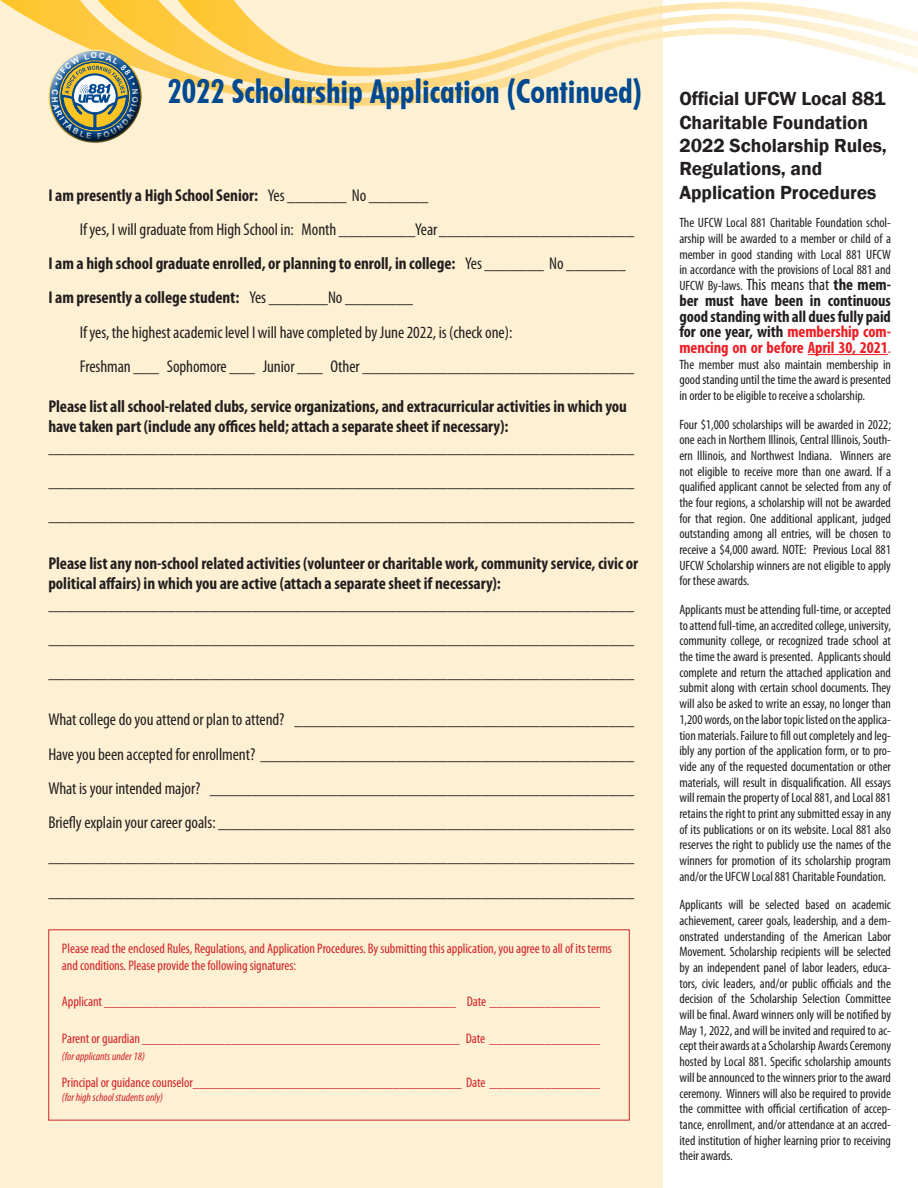
<style>
.page{position:relative;width:918px;height:1188px;background:#fff}
.page>*{position:absolute;margin:0;border:0;box-sizing:border-box;transform-origin:0 0}
.Body{font:700 condensed 32.85px "Futura BT";letter-spacing:-.005em;color:#014990}
.Body-2{font:600 19.5px/23.4px "Franklin Gothic";letter-spacing:-.005em;color:#231f20}
.Body-3{font:condensed 17.1px/34.2px "Myriad Pro";letter-spacing:-.005em;color:#231f20}
.Body-4{font:700 condensed 17.1px/20.5px "Myriad Pro";letter-spacing:-.005em;color:#231f20}
.Body-5{font:700 condensed 16.5px/15.8px "Myriad Pro";letter-spacing:-.005em;color:#231f20;text-align:justify}
.Body-6{font:condensed 13.95px/16.6px "Myriad Pro";letter-spacing:-.005em;color:#d1232a}
.Body-7{font:condensed 13.5px/15.8px "Myriad Pro";letter-spacing:-.005em;color:#231f20;text-align:justify}
.Body-8{font:italic condensed 11.4px "Myriad Pro";letter-spacing:-.005em;color:#d1232a}
.s1{font-weight:700}
.s2{font-weight:400}
.s3{font-weight:400;font-size:13.5px}
.s4{color:#ee1d23}
.s5{font-weight:400;color:#ee1d23}
</style>
<div class="page">
<div style="left:0;top:0;width:662px;height:1188px;background:#fef1d3"></div>
<svg style="left:0;top:0;width:918px;height:106px"></svg>
<div style="left:46px;top:48px;width:97px;height:72px;background:#fff;opacity:.75"></div>
<div style="left:46px;top:64px;width:98px;height:80px;background:#231f20;opacity:.75"></div>
<hr style="left:808px;top:354px;width:80px;height:1px;background:#ee1d23">
<svg style="left:52px;top:52px;width:86px;height:87px;background:#869383"></svg>
<p class="Body" style="left:168px;top:72px;width:476px">2022 Scholarship Application (Continued)</p>
<p class="Body-3" style="left:80px;top:178px;width:556px;text-indent:-31px"><span class="s1">I am presently a High School Senior:</span> Yes _______ No _______<br>If yes, I will graduate from High School in: Month _________Year_______________________</p>
<p class="Body-4" style="left:48px;top:253px;width:579px">I am a high school graduate enrolled, or planning to enroll, in college: <span class="s2">Yes _______ No _______</span></p>
<p class="Body-3" style="left:80px;top:281px;width:556px;text-indent:-31px"><span class="s1">I am presently a college student:</span> Yes _______No ________<br>If yes, the highest academic level I will have completed by June 2022, is (check one):<br>Freshman ___ Sophomore ___ Junior ___ Other ________________________________</p>
<p class="Body-4" style="left:48px;top:395px;width:580px">Please list all school-related clubs, service organizations, and extracurricular activities in which you have taken part (include any offices held; attach a separate sheet if necessary):</p>
<p class="Body-4" style="left:48px;top:436px;width:587px">_____________________________________________________________________</p>
<p class="Body-3" style="left:48px;top:464px;width:587px">_____________________________________________________________________</p>
<p class="Body-3" style="left:48px;top:498px;width:587px">_____________________________________________________________________</p>
<p class="Body-4" style="left:48px;top:552px;width:591px">Please list any non-school related activities (volunteer or charitable work, community service, civic or political affairs) in which you are active (attach a separate sheet if necessary):</p>
<p class="Body-4" style="left:48px;top:594px;width:587px">_____________________________________________________________________</p>
<p class="Body-3" style="left:48px;top:621px;width:587px">_____________________________________________________________________</p>
<p class="Body-3" style="left:48px;top:655px;width:587px">_____________________________________________________________________</p>
<p class="Body-3" style="left:48px;top:702px;width:587px">What college do you attend or plan to attend? ________________________________________</p>
<p class="Body-3" style="left:48px;top:737px;width:587px">Have you been accepted for enrollment? ____________________________________________</p>
<p class="Body-3" style="left:48px;top:771px;width:587px">What is your intended major? __________________________________________________</p>
<p class="Body-3" style="left:48px;top:805px;width:587px;text-align:justify">Briefly explain your career goals: _________________________________________________ _____________________________________________________________________ _____________________________________________________________________</p>
<p class="Body-6" style="left:62px;top:940px;width:552px">Please read the enclosed Rules, Regulations, and Application Procedures. By submitting this application, you agree to all of its terms and conditions. Please provide the following signatures:</p>
<p class="Body-6" style="left:62px;top:993px;width:540px">Applicant ___________________________________________________ Date ________________</p>
<p class="Body-6" style="left:62px;top:1030px;width:540px">Parent or guardian ______________________________________________ Date ________________</p>
<p class="Body-8" style="left:62px;top:1049px;width:85px">(for applicants under 18)</p>
<p class="Body-6" style="left:62px;top:1074px;width:540px">Principal or guidance counselor_______________________________________ Date ________________</p>
<p class="Body-8" style="left:62px;top:1090px;width:103px">(for high school students only)</p>
<p class="Body-2" style="left:679px;top:87px;width:209px">Official UFCW Local 881<br>Charitable Foundation<br>2022 Scholarship Rules,<br>Regulations, and<br>Application Procedures</p>
<p class="Body-7" style="left:679px;top:215px;width:213px">The UFCW Local 881 Charitable Foundation schol&shy;arship will be awarded to a member or child of a member in good standing with Local 881 UFCW in accordance with the provisions of Local 881 and</p>
<p class="Body-5" style="left:679px;top:276px;width:213px"><span class="s3">UFCW By-laws.</span> <span class="s2">This means that</span> the mem&shy;ber must have been in continuous good standing with all dues fully paid for one year, with <span class="s4">membership com&shy;mencing on or before April 30, 2021</span><span class="s5">.</span></p>
<p class="Body-7" style="left:679px;top:356px;width:213px">The member must also maintain membership in good standing until the time the award is presented in order to be eligible to receive a scholarship.</p>
<p class="Body-7" style="left:679px;top:416px;width:213px">Four $1,000 scholarships will be awarded in 2022; one each in Northern Illinois, Central Illinois, South&shy;ern Illinois, and Northwest Indiana. Winners are not eligible to receive more than one award. If a qualified applicant cannot be selected from any of the four regions, a scholarship will not be awarded for that region. One additional applicant, judged outstanding among all entries, will be chosen to receive a $4,000 award. NOTE: Previous Local 881<br>UFCW Scholarship winners are not eligible to apply for these awards.</p>
<p class="Body-7" style="left:679px;top:601px;width:213px">Applicants must be attending full-time, or accepted to attend full-time, an accredited college, university, community college, or recognized trade school at the time the award is presented. Applicants should complete and return the attached application and submit along with certain school documents. They will also be asked to write an essay, no longer than 1,200 words, on the labor topic listed on the applica&shy;tion materials. Failure to fill out completely and leg&shy;ibly any portion of the application form, or to pro&shy;vide any of the requested documentation or other materials, will result in disqualification. All essays will remain the property of Local 881, and Local 881 retains the right to print any submitted essay in any of its publications or on its website. Local 881 also reserves the right to publicly use the names of the winners for promotion of its scholarship program and/or the UFCW Local 881 Charitable Foundation.</p>
<p class="Body-7" style="left:679px;top:897px;width:213px">Applicants will be selected based on academic achievement, career goals, leadership, and a dem&shy;onstrated understanding of the American Labor Movement. Scholarship recipients will be selected by an independent panel of labor leaders, educa&shy;tors, civic leaders, and/or public officials and the decision of the Scholarship Selection Committee will be final. Award winners only will be notified by May 1, 2022, and will be invited and required to ac&shy;cept their awards at a Scholarship Awards Ceremony hosted by Local 881. Specific scholarship amounts will be announced to the winners prior to the award ceremony. Winners will also be required to provide the committee with official certification of accep&shy;tance, enrollment, and/or attendance at an accred&shy;ited institution of higher learning prior to receiving their awards.</p>
</div>
